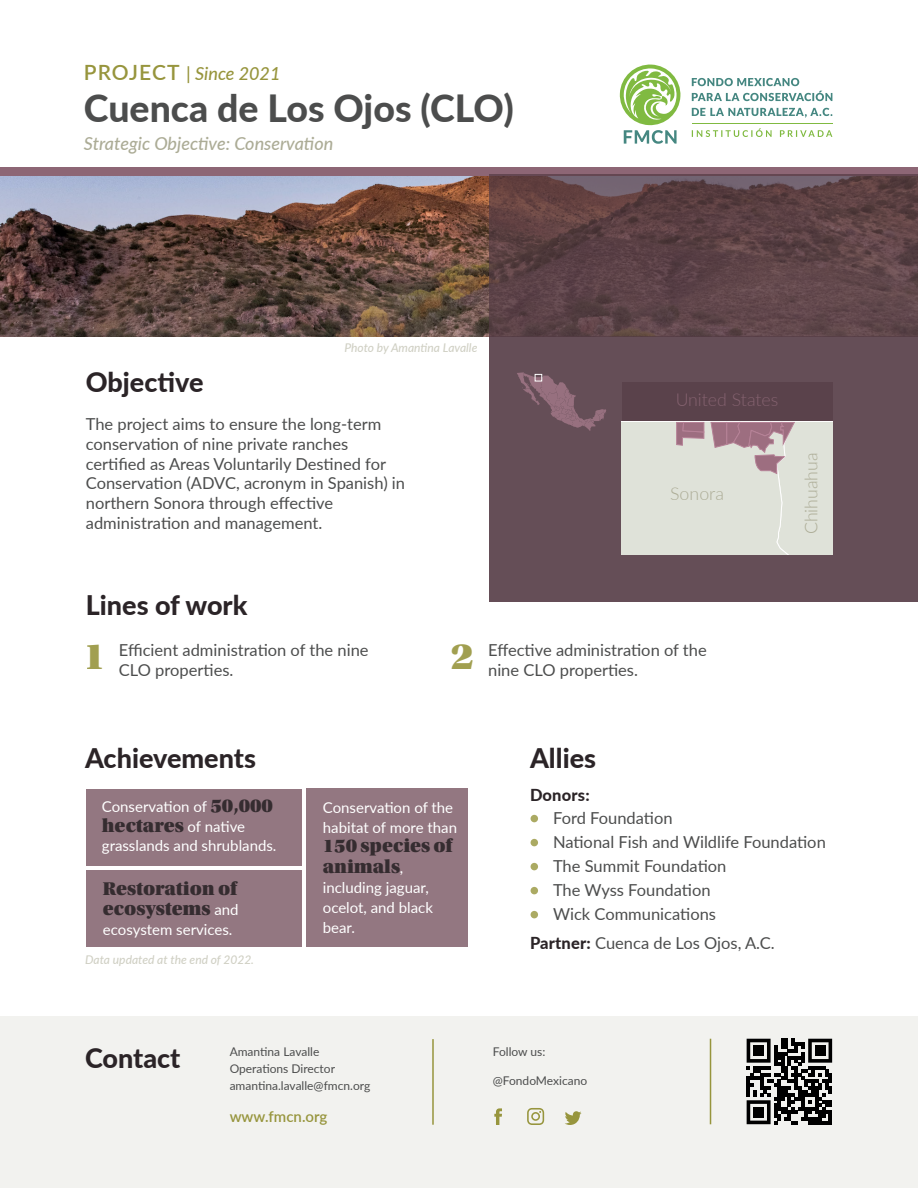
<style>
.page{position:relative;width:918px;height:1188px;background:#fff}
.page>*{position:absolute;margin:0;border:0;box-sizing:border-box;transform-origin:0 0}
.t1{font:39px "Utopia Std Black Headline";color:#97953d}
.t2{font:800 37.5px "Lato";color:#4c4d4d}
.t3{font:800 27px "Lato";color:#2b2427}
.t4{font:19.5px/20.2px "Utopia Std Black Headline";color:rgb(43 36 39/.9)}
.t5{font:italic 500 18px "Lato";color:#acac96}
.t6{font:italic 500 18px "Lato";color:#97953d}
.t7{font:300 17.7px "Lato";color:#acac96}
.t8{font:300 17.7px "Lato";color:#97707f}
.t9{font:16.5px/19.8px "Lato";color:#4c4d4d}
.t10{font:800 16.5px "Lato";letter-spacing:.01em;color:#2b2427}
.t11{font:15px/20.2px "Lato";color:#fff}
.t12{font:600 15px "Lato";color:#97953d}
.t13{font:12px/17.4px "Lato";color:#4c4d4d}
.t14{font:italic 500 12px "Lato";color:#d0d0c4}
.s1{font-weight:600;font-style:normal;font-size:21px}
.s2{font-family:"Utopia Std Black Headline";font-size:19.5px;color:rgb(43 36 39/.9)}
.s3{font-family:"Lato";font-size:15px;color:#fff}
.s4{font-weight:800;color:#2b2427}
</style>
<div class="page">
<img style="left:0;top:175px;width:490px;height:161px">
<div style="left:0;top:1017px;width:918px;height:171px;background:#f2f2ef"></div>
<hr style="left:710px;top:1039px;width:1px;height:85px;background:#97953d">
<div style="left:86px;top:789px;width:216px;height:77px;background:#937781"></div>
<svg style="left:619px;top:64px;width:62px;height:80px"></svg>
<svg style="left:692px;top:128px;width:140px;height:9px"></svg>
<svg style="left:692px;top:108px;width:140px;height:10px"></svg>
<svg style="left:692px;top:78px;width:140px;height:23px"></svg>
<hr style="left:692px;top:123px;width:140px;height:1px;background:#80ba41">
<div style="left:0;top:167px;width:918px;height:8px;background:#8d6675"></div>
<hr style="left:432px;top:1039px;width:2px;height:86px;background:#97953d">
<svg style="left:494px;top:1108px;width:8px;height:17px"></svg>
<svg style="left:527px;top:1108px;width:17px;height:17px"></svg>
<svg style="left:565px;top:1111px;width:17px;height:14px"></svg>
<svg style="left:490px;top:175px;width:428px;height:161px;background:#5e4447"></svg>
<div style="left:490px;top:336px;width:428px;height:266px;background:#654e57"></div>
<div style="left:306px;top:789px;width:162px;height:158px;background:#937781"></div>
<div style="left:86px;top:870px;width:216px;height:77px;background:#937781"></div>
<svg style="left:747px;top:1039px;width:85px;height:85px"></svg>
<div style="left:753px;top:1046px;width:11px;height:10px;background:#000"></div>
<div style="left:815px;top:1046px;width:10px;height:10px;background:#000"></div>
<div style="left:753px;top:1107px;width:11px;height:10px;background:#000"></div>
<svg style="left:517px;top:372px;width:89px;height:59px"></svg>
<div style="left:535px;top:374px;width:7px;height:7px;border:1px solid #fff"></div>
<div style="left:531px;top:815px;width:7px;height:7px;background:#abaa63;border-radius:50%"></div>
<div style="left:531px;top:839px;width:7px;height:7px;background:#abaa63;border-radius:50%"></div>
<div style="left:531px;top:863px;width:7px;height:7px;background:#abaa63;border-radius:50%"></div>
<div style="left:531px;top:887px;width:7px;height:7px;background:#abaa63;border-radius:50%"></div>
<div style="left:531px;top:911px;width:7px;height:7px;background:#abaa63;border-radius:50%"></div>
<svg style="left:622px;top:382px;width:210px;height:172px"></svg>
<p class="t6" style="left:84px;top:61px;width:198px"><span class="s1">PROJECT</span> | Since 2021</p>
<h2 class="t2" style="left:84px;top:80px;width:431px">Cuenca de Los Ojos (CLO)</h2>
<p class="t5" style="left:84px;top:131px;width:251px">Strategic Objective: Conservation</p>
<h3 class="t3" style="left:86px;top:363px;width:119px">Objective</h3>
<p class="t14" style="left:344px;top:339px;width:135px">Photo by Amantina Lavalle</p>
<p class="t9" style="left:86px;top:413px;width:321px">The project aims to ensure the long-term conservation of nine private ranches certified as Areas Voluntarily Destined for Conservation (ADVC, acronym in Spanish) in northern Sonora through effective administration and management.</p>
<h3 class="t3" style="left:86px;top:585px;width:163px">Lines of work</h3>
<p class="t8" style="left:676px;top:387px;width:104px">United States</p>
<p class="t7" style="left:670px;top:482px;width:55px">Sonora</p>
<p class="t9" style="left:119px;top:640px;width:251px">Efficient administration of the nine<br>CLO properties.</p>
<p class="t9" style="left:488px;top:640px;width:220px">Effective administration of the nine CLO properties.</p>
<h1 class="t1" style="left:84px;top:636px;width:24px">1</h1>
<h1 class="t1" style="left:450px;top:636px;width:24px">2</h1>
<p class="t7" style="left:799px;top:534px;width:83px;rotate:-90deg">Chihuahua</p>
<h3 class="t3" style="left:85px;top:738px;width:172px">Achievements</h3>
<h3 class="t3" style="left:530px;top:738px;width:68px">Allies</h3>
<p class="t11" style="left:102px;top:796px;width:173px">Conservation of <span class="s2">50,000</span></p>
<p class="t4" style="left:102px;top:816px;width:145px">hectares <span class="s3">of native</span></p>
<p class="t11" style="left:102px;top:835px;width:176px">grasslands and shrublands.</p>
<p class="t4" style="left:103px;top:879px;width:137px">Restoration of ecosystems <span class="s3">and</span></p>
<p class="t11" style="left:103px;top:919px;width:131px">ecosystem services.</p>
<p class="t14" style="left:85px;top:951px;width:170px">Data updated at the end of 2022.</p>
<p class="t11" style="left:323px;top:796px;width:136px">Conservation of the habitat of more than</p>
<p class="t4" style="left:323px;top:836px;width:131px">150 species of animals<span class="s3">,</span></p>
<p class="t11" style="left:323px;top:877px;width:112px">including jaguar, ocelot, and black bear.</p>
<h3 class="t3" style="left:85px;top:1038px;width:97px">Contact</h3>
<p class="t13" style="left:230px;top:1042px;width:142px">Amantina Lavalle<br>Operations Director amantina.lavalle@fmcn.org</p>
<p class="t12" style="left:230px;top:1106px;width:99px">www.fmcn.org</p>
<p class="t10" style="left:530px;top:783px;width:61px">Donors:</p>
<p class="t9" style="left:553px;top:806px;width:274px;line-height:24px">Ford Foundation<br>National Fish and Wildlife Foundation<br>The Summit Foundation<br>The Wyss Foundation<br>Wick Communications</p>
<p class="t9" style="left:530px;top:932px;width:246px"><span class="s4">Partner:</span> Cuenca de Los Ojos, A.C.</p>
<p class="t13" style="left:493px;top:1043px;width:54px">Follow us:</p>
<p class="t13" style="left:493px;top:1072px;width:96px">@FondoMexicano</p>
</div>
